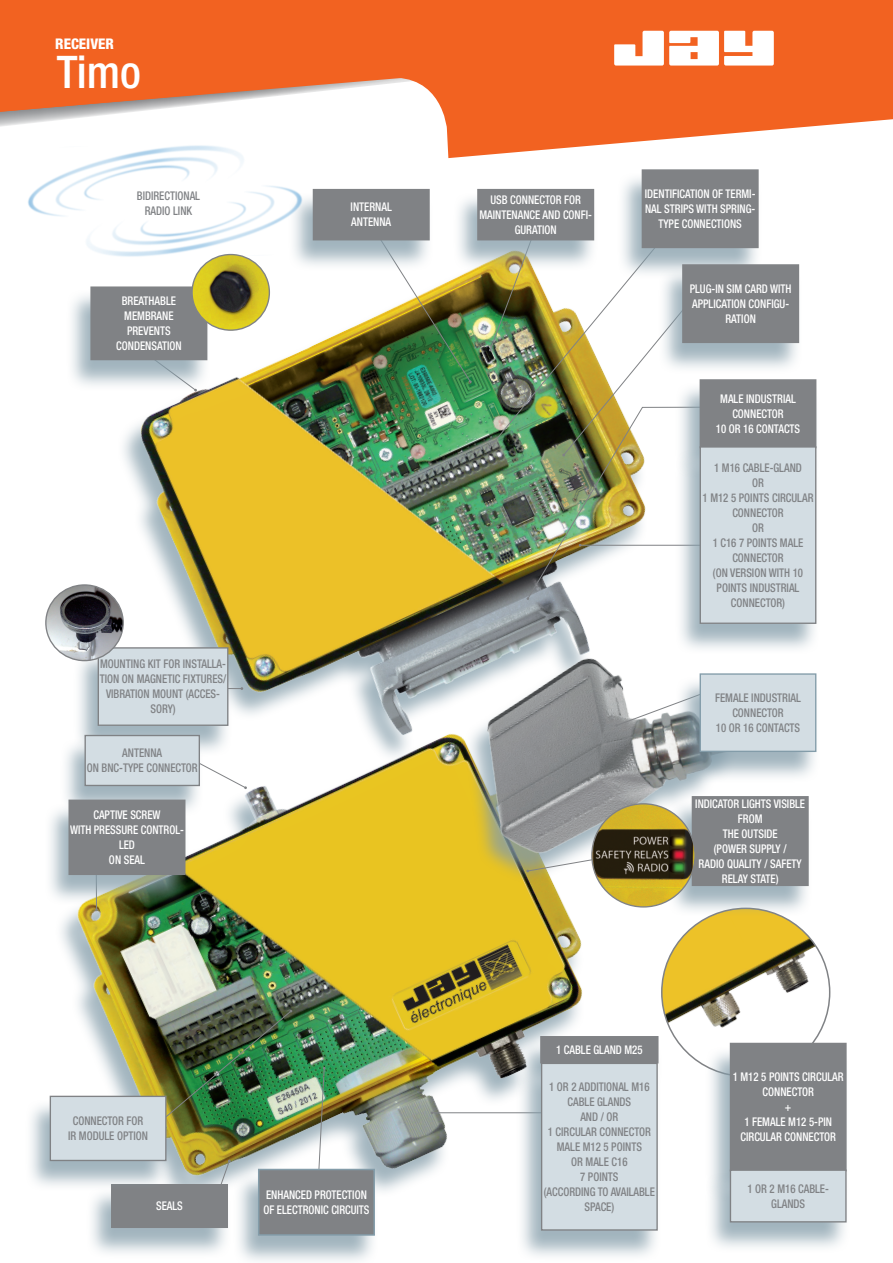
<style>
.page{position:relative;width:893px;height:1263px;background:#fff}
.page>*{position:absolute;margin:0;border:0;box-sizing:border-box;transform-origin:0 0}
.t1{font:500 condensed 45px "Helvetica Neue LT Std";color:#fff}
.t2{font:800 condensed 14.7px "Helvetica Neue LT Std";color:#fff}
.t3{font:500 condensed 12px/15px "Helvetica Neue LT Std";color:#fff;text-align:center;scale:.9 1}
.t4{font:500 condensed 12px/15px "Helvetica Neue LT Std";color:#808285;text-align:center;scale:.9 1}
</style>
<div class="page">
<svg style="left:447px;top:139px;width:219px;height:19px"></svg>
<svg style="left:0;top:0;width:893px;height:139px;fill:#f26221"></svg>
<svg style="left:614px;top:31px;width:160px;height:35px"></svg>
<img style="left:49px;top:865px;width:612px;height:326px">
<img style="left:123px;top:188px;width:472px;height:677px">
<img style="left:371px;top:224px;width:101px;height:159px">
<svg style="left:204px;top:759px;width:43px;height:30px"></svg>
<div style="left:288px;top:192px;width:145px;height:79px;background:#839ca9;opacity:.75"></div>
<div style="left:313px;top:190px;width:116px;height:50px;background:#808285"></div>
<div style="left:313px;top:189px;width:117px;height:51px;border:2px solid #808285"></div>
<div style="left:66px;top:289px;width:145px;height:102px;background:#839ca9;opacity:.75"></div>
<div style="left:91px;top:287px;width:116px;height:72px;background:#808285"></div>
<div style="left:90px;top:286px;width:117px;height:74px;border:2px solid #808285"></div>
<div style="left:452px;top:192px;width:146px;height:79px;background:#839ca9;opacity:.75"></div>
<div style="left:478px;top:190px;width:115px;height:50px;background:#808285"></div>
<div style="left:477px;top:189px;width:117px;height:51px;border:2px solid #808285"></div>
<svg style="left:218px;top:1159px;width:13px;height:28px"></svg>
<svg style="left:318px;top:1067px;width:8px;height:102px"></svg>
<img style="left:157px;top:1010px;width:135px;height:115px">
<div style="left:86px;top:1187px;width:146px;height:72px;background:#839ca9;opacity:.75"></div>
<div style="left:112px;top:1185px;width:115px;height:42px;background:#808285"></div>
<div style="left:111px;top:1184px;width:117px;height:44px;border:2px solid #808285"></div>
<div style="left:233px;top:1171px;width:146px;height:92px;background:#839ca9;opacity:.75"></div>
<div style="left:259px;top:1169px;width:115px;height:66px;background:#808285"></div>
<div style="left:258px;top:1169px;width:117px;height:67px;border:2px solid #839ca9"></div>
<hr style="left:432px;top:1112px;width:113px;height:1px;background:#808285">
<hr style="left:184px;top:688px;width:58px;height:1px;background:#808285">
<div style="left:73px;top:650px;width:159px;height:107px;background:#839ca9;opacity:.75"></div>
<div style="left:98px;top:648px;width:130px;height:77px;background:#d3dde3"></div>
<div style="left:98px;top:647px;width:130px;height:79px;border:1px solid #808285"></div>
<img style="left:46px;top:585px;width:77px;height:76px">
<div style="left:45px;top:584px;width:79px;height:77px;border:1px solid #808285;border-radius:50%"></div>
<hr style="left:96px;top:868px;width:1px;height:42px;background:#808285">
<div style="left:60px;top:737px;width:144px;height:80px;background:#839ca9;opacity:.75"></div>
<div style="left:85px;top:735px;width:114px;height:50px;background:#d3dde3"></div>
<div style="left:85px;top:735px;width:115px;height:51px;border:1px solid #808285"></div>
<div style="left:44px;top:802px;width:145px;height:104px;background:#839ca9;opacity:.75"></div>
<div style="left:69px;top:800px;width:116px;height:74px;background:#808285"></div>
<div style="left:68px;top:799px;width:117px;height:76px;border:2px solid #808285"></div>
<div style="left:617px;top:172px;width:145px;height:107px;background:#839ca9;opacity:.75"></div>
<div style="left:642px;top:170px;width:116px;height:77px;background:#808285"></div>
<div style="left:642px;top:169px;width:117px;height:79px;border:2px solid #808285"></div>
<div style="left:657px;top:267px;width:146px;height:107px;background:#839ca9;opacity:.75"></div>
<div style="left:683px;top:265px;width:115px;height:77px;background:#808285"></div>
<div style="left:682px;top:264px;width:117px;height:79px;border:2px solid #808285"></div>
<div style="left:515px;top:1039px;width:147px;height:55px;background:#839ca9;opacity:.75"></div>
<div style="left:541px;top:1037px;width:117px;height:26px;background:#808285"></div>
<div style="left:540px;top:1036px;width:118px;height:27px;border:2px solid #808285"></div>
<div style="left:516px;top:1065px;width:146px;height:197px;background:#839ca9;opacity:.75"></div>
<div style="left:542px;top:1063px;width:115px;height:167px;background:#d3dde3"></div>
<div style="left:541px;top:1063px;width:117px;height:167px;border:1px solid #808285"></div>
<img style="left:488px;top:236px;width:217px;height:364px">
<div style="left:675px;top:382px;width:145px;height:97px;background:#839ca9;opacity:.75"></div>
<div style="left:700px;top:380px;width:116px;height:68px;background:#808285"></div>
<div style="left:700px;top:379px;width:116px;height:69px;border:1px solid #808285"></div>
<div style="left:25px;top:1098px;width:145px;height:94px;background:#839ca9;opacity:.75"></div>
<div style="left:50px;top:1096px;width:116px;height:64px;background:#d3dde3"></div>
<div style="left:50px;top:1096px;width:117px;height:65px;border:1px solid #808285"></div>
<img style="left:86px;top:186px;width:268px;height:74px">
<img style="left:28px;top:145px;width:221px;height:74px">
<img style="left:192px;top:255px;width:77px;height:75px">
<div style="left:191px;top:254px;width:79px;height:77px;border:1px solid #808285;border-radius:50%"></div>
<div style="left:675px;top:449px;width:145px;height:206px;background:#839ca9;opacity:.75"></div>
<div style="left:700px;top:447px;width:116px;height:176px;background:#d3dde3"></div>
<div style="left:700px;top:446px;width:116px;height:178px;border:1px solid #808285"></div>
<img style="left:662px;top:908px;width:168px;height:168px;border-radius:84px">
<div style="left:705px;top:1045px;width:145px;height:157px;background:#839ca9;opacity:.75"></div>
<div style="left:730px;top:1043px;width:116px;height:128px;background:#808285"></div>
<div style="left:730px;top:1043px;width:117px;height:128px;border:1px solid #808285"></div>
<div style="left:705px;top:1172px;width:145px;height:81px;background:#839ca9;opacity:.75"></div>
<div style="left:730px;top:1170px;width:116px;height:52px;background:#d3dde3"></div>
<div style="left:730px;top:1169px;width:117px;height:53px;border:1px solid #808285"></div>
<div style="left:464px;top:662px;width:285px;height:221px;background:#839ca9;opacity:.75"></div>
<img style="left:463px;top:623px;width:310px;height:244px">
<svg style="left:526px;top:852px;width:69px;height:20px"></svg>
<div style="left:667px;top:799px;width:145px;height:118px;background:#839ca9;opacity:.75"></div>
<div style="left:692px;top:797px;width:116px;height:88px;background:#808285"></div>
<div style="left:692px;top:796px;width:117px;height:90px;border:2px solid #808285"></div>
<img style="left:592px;top:804px;width:103px;height:103px;border-radius:52px">
<svg style="left:615px;top:693px;width:60px;height:34px"></svg>
<div style="left:675px;top:676px;width:145px;height:107px;background:#839ca9;opacity:.75"></div>
<div style="left:700px;top:674px;width:116px;height:77px;background:#d3dde3"></div>
<div style="left:700px;top:673px;width:116px;height:79px;border:1px solid #839ca9"></div>
<p class="t2" style="left:55px;top:34px;width:60px">RECEIVER</p>
<h1 class="t1" style="left:57px;top:46px;width:86px">Timo</h1>
<p class="t4" style="left:137px;top:188px;width:72px">BIDIRECTIONAL<br>RADIO LINK</p>
<p class="t3" style="left:116px;top:293px;width:74px">BREATHABLE<br>MEMBRANE<br>PREVENTS<br>CONDENSATION</p>
<p class="t4" style="left:100px;top:656px;width:142px">MOUNTING KIT FOR INSTALLA-<br>TION ON MAGNETIC FIXTURES/<br>VIBRATION MOUNT (ACCES-<br>SORY)</p>
<p class="t4" style="left:87px;top:745px;width:125px">ANTENNA<br>ON BNC-TYPE CONNECTOR</p>
<p class="t3" style="left:70px;top:807px;width:128px">CAPTIVE SCREW<br>WITH PRESSURE CONTROL-<br>LED<br>ON SEAL</p>
<p class="t4" style="left:68px;top:1113px;width:90px">CONNECTOR FOR<br>IR MODULE OPTION</p>
<p class="t3" style="left:351px;top:200px;width:47px;text-align:left">INTERNAL<br>ANTENNA</p>
<p class="t3" style="left:156px;top:1198px;width:31px">SEALS</p>
<p class="t3" style="left:263px;top:1187px;width:119px;text-align:left">ENHANCED PROTECTION<br>OF ELECTRONIC CIRCUITS</p>
<p class="t3" style="left:479px;top:192px;width:127px">USB CONNECTOR FOR<br>MAINTENANCE AND CONFI-<br>GURATION</p>
<p class="t3" style="left:645px;top:186px;width:124px">IDENTIFICATION OF TERMI-<br>NAL STRIPS WITH SPRING-<br>TYPE CONNECTIONS</p>
<p class="t3" style="left:690px;top:281px;width:115px">PLUG-IN SIM CARD WITH<br>APPLICATION CONFIGU-<br>RATION</p>
<p class="t3" style="left:716px;top:391px;width:95px">MALE INDUSTRIAL<br>CONNECTOR<br>10 OR 16 CONTACTS</p>
<p class="t4" style="left:703px;top:460px;width:125px">1 M16 CABLE-GLAND<br>OR<br>1 M12 5 POINTS CIRCULAR<br>CONNECTOR<br>OR<br>1 C16 7 POINTS MALE<br>CONNECTOR<br>(ON VERSION WITH 10<br>POINTS INDUSTRIAL<br>CONNECTOR)</p>
<p class="t4" style="left:715px;top:690px;width:97px">FEMALE INDUSTRIAL<br>CONNECTOR<br>10 OR 16 CONTACTS</p>
<p class="t3" style="left:695px;top:796px;width:124px">INDICATOR LIGHTS VISIBLE<br>FROM<br>THE OUTSIDE<br>(POWER SUPPLY /<br>RADIO QUALITY / SAFETY<br>RELAY STATE)</p>
<p class="t3" style="left:556px;top:1042px;width:98px">1 CABLE GLAND M25</p>
<p class="t4" style="left:544px;top:1079px;width:125px">1 OR 2 ADDITIONAL M16<br>CABLE GLANDS<br>AND / OR<br>1 CIRCULAR CONNECTOR<br>MALE M12 5 POINTS<br>OR MALE C16<br>7 POINTS<br>(ACCORDING TO AVAILABLE<br>SPACE)</p>
<p class="t3" style="left:733px;top:1069px;width:125px">1 M12 5 POINTS CIRCULAR<br>CONNECTOR<br>+<br>1 FEMALE M12 5-PIN<br>CIRCULAR CONNECTOR</p>
<p class="t4" style="left:747px;top:1181px;width:92px">1 OR 2 M16 CABLE-<br>GLANDS</p>
</div>
